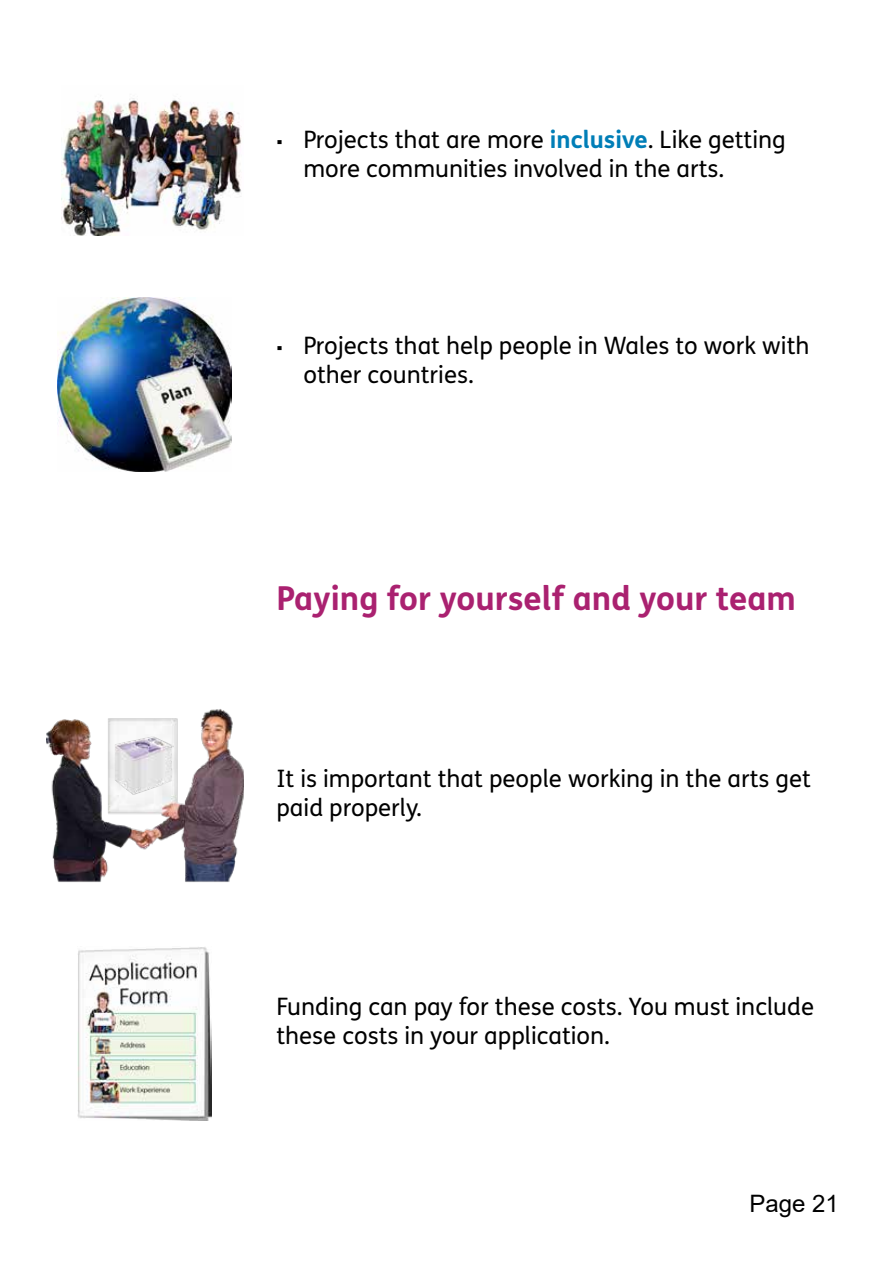
<style>
.page{position:relative;width:893px;height:1263px;background:#fff}
.page>*{position:absolute;margin:0;border:0;box-sizing:border-box;transform-origin:0 0}
.t1{font:700 33px "FS Me Pro";color:#aa2170}
.t2{font:24px/28.8px "FS Me Pro";color:#000}
.t3{font:24px "Arial";color:#000}
.s1{font-family:"Verdana";font-size:18px}
.s2{font-weight:700;color:#007eb7}
</style>
<div class="page">
<img style="left:62px;top:98px;width:179px;height:138px">
<img style="left:58px;top:298px;width:174px;height:174px">
<img style="left:78px;top:947px;width:134px;height:174px">
<img style="left:46px;top:709px;width:197px;height:173px">
<img style="left:113px;top:735px;width:60px;height:60px">
<p class="t2" style="left:303px;top:124px;width:484px;text-indent:-27px"><span class="s1">▪</span> Projects that are more <span class="s2">inclusive</span>. Like getting more communities involved in the arts.</p>
<p class="t2" style="left:303px;top:331px;width:508px;text-indent:-27px"><span class="s1">▪</span> Projects that help people in Wales to work with other countries.</p>
<h1 class="t1" style="left:276px;top:572px;width:521px">Paying for yourself and your team</h1>
<p class="t2" style="left:276px;top:764px;width:536px">It is important that people working in the arts get paid properly.</p>
<p class="t2" style="left:276px;top:992px;width:539px">Funding can pay for these costs. You must include these costs in your application.</p>
<p class="t3" style="left:749px;top:1187px;width:91px">Page 21</p>
</div>
